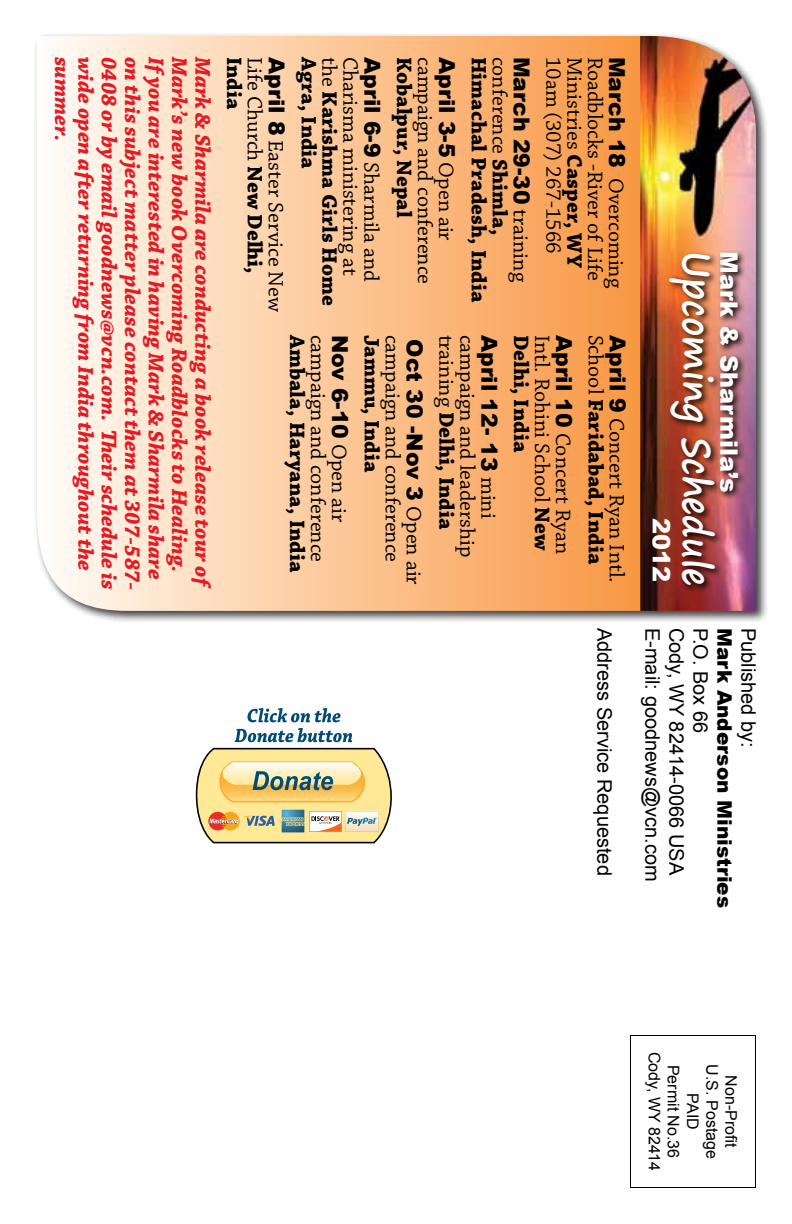
<style>
.page{position:relative;width:792px;height:1224px;background:#fff}
.page>*{position:absolute;margin:0;border:0;box-sizing:border-box;transform-origin:0 0}
.t1{font:700 38.6px "Segoe Print";color:#fff;scale:.89 1}
.t2{font:900 24px "Arial";color:#fff}
.t3{font:italic 700 22.4px "Chaparral Pro";color:#e31b23}
.t4{font:22px/41.8px "Chaparral Pro";color:#000}
.t5{font:700 22px "Chaparral Pro";color:#000}
.t6{font:900 22px "Arial";color:#000}
.t7{font:20px "Arial";color:#000}
.t8{font:900 20px "Arial";color:#000}
.t9{font:16px/19.2px "Arial";color:#000;text-align:center}
.s1{font-family:"Arial";font-weight:900}
.s2{font-family:"Chaparral Pro";font-weight:400}
.s3{font-weight:400}
.s4{font-weight:700}
</style>
<div class="page">
<div style="left:33px;top:32px;width:735px;height:591px;background:#000;opacity:.75"></div>
<svg style="left:37px;top:36px;width:603px;height:575px;background:#fcc89a"></svg>
<img style="left:640px;top:36px;width:116px;height:575px">
<div style="left:630px;top:1035px;width:126px;height:153px;border:1px solid #000"></div>
<img style="left:666px;top:250px;width:80px;height:344px">
<svg style="left:247px;top:708px;width:94px;height:14px"></svg>
<svg style="left:195px;top:728px;width:197px;height:116px"></svg>
<p class="t3" style="left:75px;top:57px;width:86px;rotate:90deg">summer.</p>
<p class="t3" style="left:99px;top:57px;width:516px;rotate:90deg">wide open after returning from India throughout the</p>
<p class="t3" style="left:122px;top:57px;width:534px;rotate:90deg">0408 or by email goodnews@vcn.com. Their schedule is</p>
<p class="t3" style="left:146px;top:57px;width:535px;rotate:90deg">on this subject matter please contact them at 307-587-</p>
<p class="t3" style="left:169px;top:57px;width:524px;rotate:90deg">If you are interested in having Mark &amp; Sharmila share</p>
<p class="t3" style="left:192px;top:57px;width:517px;rotate:90deg">Mark’s new book Overcoming Roadblocks to Healing.</p>
<p class="t3" style="left:216px;top:57px;width:534px;rotate:90deg">Mark &amp; Sharmila are conducting a book release tour of</p>
<p class="t5" style="left:247px;top:57px;width:54px;rotate:90deg">India</p>
<p class="t4" style="left:296px;top:57px;width:257px;rotate:90deg"><span class="s1">April 8</span> Easter Service New</p>
<p class="t5" style="left:322px;top:57px;width:114px;rotate:90deg">Agra, India</p>
<p class="t4" style="left:391px;top:57px;width:226px;rotate:90deg"><span class="s1">April 6-9</span> Sharmila and</p>
<p class="t5" style="left:417px;top:57px;width:162px;rotate:90deg">Kobalpur, Nepal</p>
<p class="t4" style="left:445px;top:57px;width:229px;rotate:90deg">campaign and conference</p>
<p class="t6" style="left:463px;top:57px;width:186px;rotate:90deg">April 3-5 <span class="s2">Open air</span></p>
<p class="t5" style="left:492px;top:57px;width:247px;rotate:90deg">Himachal Pradesh, India</p>
<p class="t5" style="left:342px;top:57px;width:250px;rotate:90deg"><span class="s3">the</span> Karishma Girls Home</p>
<p class="t4" style="left:370px;top:57px;width:220px;rotate:90deg">Charisma ministering at</p>
<p class="t4" style="left:520px;top:57px;width:180px;rotate:90deg">conference <span class="s4">Shimla,</span></p>
<p class="t4" style="left:636px;top:57px;width:233px;rotate:90deg"><span class="s1">March 18</span> Overcoming<br>Ministries <span class="s4">Casper, WY</span></p>
<p class="t4" style="left:275px;top:57px;width:219px;rotate:90deg">Life Church <span class="s4">New Delhi,</span></p>
<p class="t6" style="left:538px;top:57px;width:227px;rotate:90deg">March 29-30 <span class="s2">training</span></p>
<p class="t4" style="left:574px;top:57px;width:199px;rotate:90deg">10am (307) 267-1566</p>
<p class="t4" style="left:615px;top:57px;width:226px;rotate:90deg">Roadblocks -River of Life</p>
<p class="t5" style="left:310px;top:335px;width:239px;rotate:90deg">Ambala, Haryana, India</p>
<p class="t4" style="left:338px;top:335px;width:229px;rotate:90deg">campaign and conference</p>
<p class="t6" style="left:505px;top:335px;width:185px;rotate:90deg">April 12- 13 <span class="s2">mini</span></p>
<p class="t5" style="left:534px;top:335px;width:119px;rotate:90deg">Delhi, India</p>
<p class="t4" style="left:572px;top:335px;width:221px;line-height:20.8px;rotate:90deg"><span class="s1">April 10</span> Concert Ryan<br>Intl. Rohini School <span class="s4">New</span></p>
<p class="t4" style="left:626px;top:335px;width:250px;line-height:21px;rotate:90deg"><span class="s1">April 9</span> Concert Ryan Intl.<br>School <span class="s4">Faridabad, India</span></p>
<p class="t6" style="left:356px;top:335px;width:189px;rotate:90deg">Nov 6-10 <span class="s2">Open air</span></p>
<p class="t5" style="left:385px;top:335px;width:139px;rotate:90deg">Jammu, India</p>
<p class="t4" style="left:413px;top:335px;width:229px;rotate:90deg">campaign and conference</p>
<p class="t5" style="left:459px;top:335px;width:196px;rotate:90deg"><span class="s3">training</span> Delhi, India</p>
<p class="t4" style="left:487px;top:335px;width:225px;rotate:90deg">campaign and leadership</p>
<p class="t6" style="left:431px;top:339px;width:247px;rotate:90deg">Oct 30 -Nov 3 <span class="s2">Open air</span></p>
<h1 class="t1" style="left:732px;top:251px;width:378px;rotate:90deg">Upcoming Schedule</h1>
<p class="t2" style="left:747px;top:251px;width:243px;rotate:90deg">Mark &amp; Sharmila’s</p>
<p class="t2" style="left:679px;top:518px;width:66px;rotate:90deg">2012</p>
<p class="t7" style="left:618px;top:628px;width:249px;rotate:90deg">Address Service Requested</p>
<p class="t7" style="left:666px;top:628px;width:255px;rotate:90deg">E-mail: goodnews@vcn.com</p>
<p class="t7" style="left:690px;top:628px;width:249px;rotate:90deg">Cody, WY 82414-0066 USA</p>
<p class="t7" style="left:714px;top:628px;width:107px;rotate:90deg">P.O. Box 66</p>
<p class="t8" style="left:739px;top:628px;width:282px;rotate:90deg">Mark Anderson Ministries</p>
<p class="t7" style="left:762px;top:628px;width:122px;rotate:90deg">Published by:</p>
<p class="t9" style="left:741px;top:1052px;width:121px;rotate:90deg">Non-Profit<br>U.S. Postage<br>PAID<br>Permit No.36<br>Cody, WY 82414</p>
</div>
